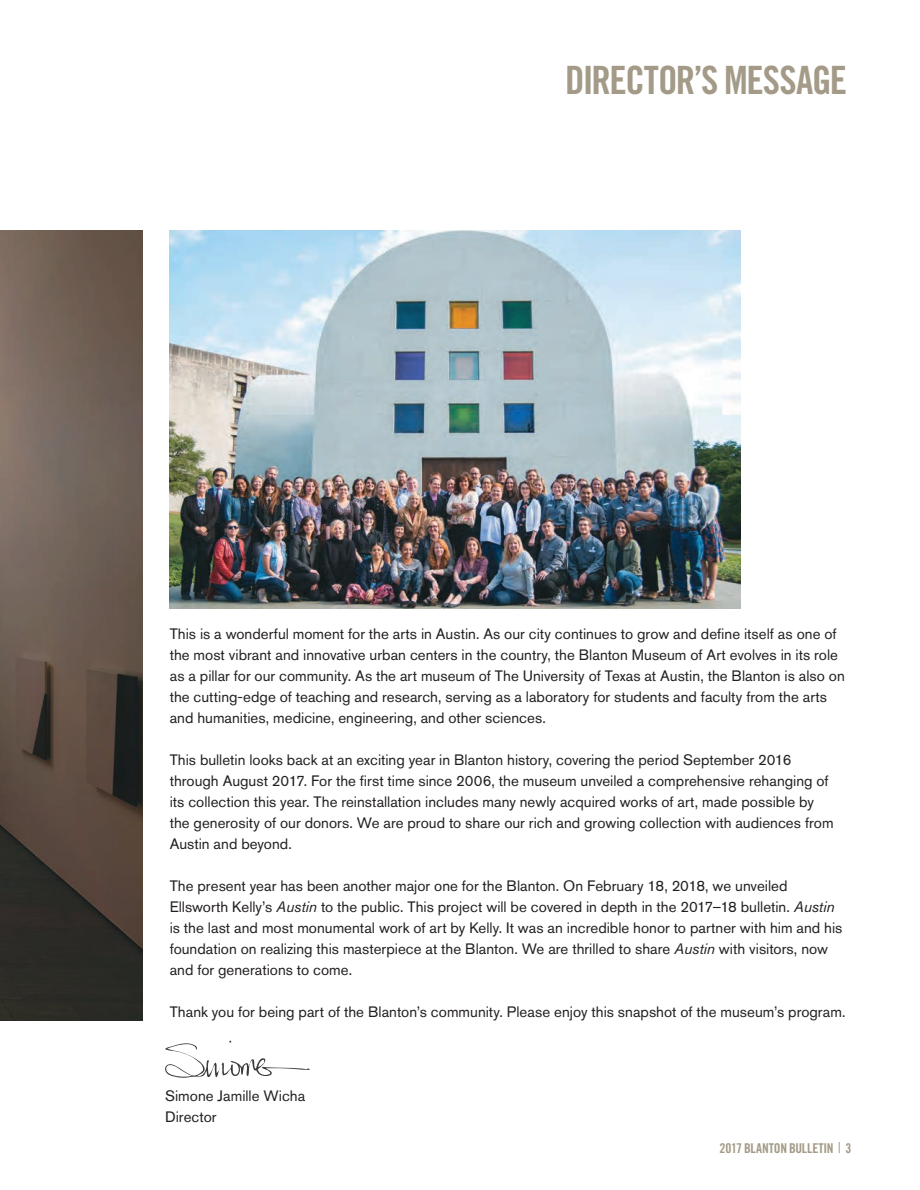
<style>
.page{position:relative;width:920px;height:1190px;background:#fff}
.page>*{position:absolute;margin:0;border:0;box-sizing:border-box;transform-origin:0 0}
.t1{font:39px "Trade Gothic LT Std Bd Cn 20";letter-spacing:-.035em;color:#a39a87}
.t2{font:15px/21px "Akzidenz Grotesk Std";color:#231f20}
.t3{font:13.5px "Trade Gothic LT Std Bd Cn 20";letter-spacing:-.01em;color:#a39a87}
.s1{font-style:italic}
.s2{font-family:"Trade Gothic LT Std Cn 18";font-size:15px}
</style>
<div class="page">
<svg style="left:165px;top:1040px;width:145px;height:38px"></svg>
<img style="left:170px;top:230px;width:570px;height:378px">
<img style="left:0;top:230px;width:143px;height:790px">
<h1 class="t1" style="left:565px;top:57px;width:283px">DIRECTOR’S MESSAGE</h1>
<p class="t2" style="left:170px;top:623px;width:677px">This is a wonderful moment for the arts in Austin. As our city continues to grow and define itself as one of the most vibrant and innovative urban centers in the country, the Blanton Museum of Art evolves in its role as a pillar for our community. As the art museum of The University of Texas at Austin, the Blanton is also on the cutting-edge of teaching and research, serving as a laboratory for students and faculty from the arts and humanities, medicine, engineering, and other sciences.</p>
<p class="t2" style="left:170px;top:749px;width:665px">This bulletin looks back at an exciting year in Blanton history, covering the period September 2016 through August 2017. For the first time since 2006, the museum unveiled a comprehensive rehanging of its collection this year. The reinstallation includes many newly acquired works of art, made possible by the generosity of our donors. We are proud to share our rich and growing collection with audiences from Austin and beyond.</p>
<p class="t2" style="left:170px;top:875px;width:674px">The present year has been another major one for the Blanton. On February 18, 2018, we unveiled Ellsworth Kelly’s <span class="s1">Austin</span> to the public. This project will be covered in depth in the 2017–18 bulletin. <span class="s1">Austin </span>is the last and most monumental work of art by Kelly. It was an incredible honor to partner with him and his foundation on realizing this masterpiece at the Blanton. We are thrilled to share <span class="s1">Austin</span> with visitors, now and for generations to come.</p>
<p class="t2" style="left:170px;top:1001px;width:677px">Thank you for being part of the Blanton’s community. Please enjoy this snapshot of the museum’s program.</p>
<p class="t2" style="left:165px;top:1085px;width:142px">Simone Jamille Wicha<br>Director</p>
<p class="t3" style="left:719px;top:1139px;width:133px">2017 BLANTON BULLETIN <span class="s2">|</span> 3</p>
</div>
